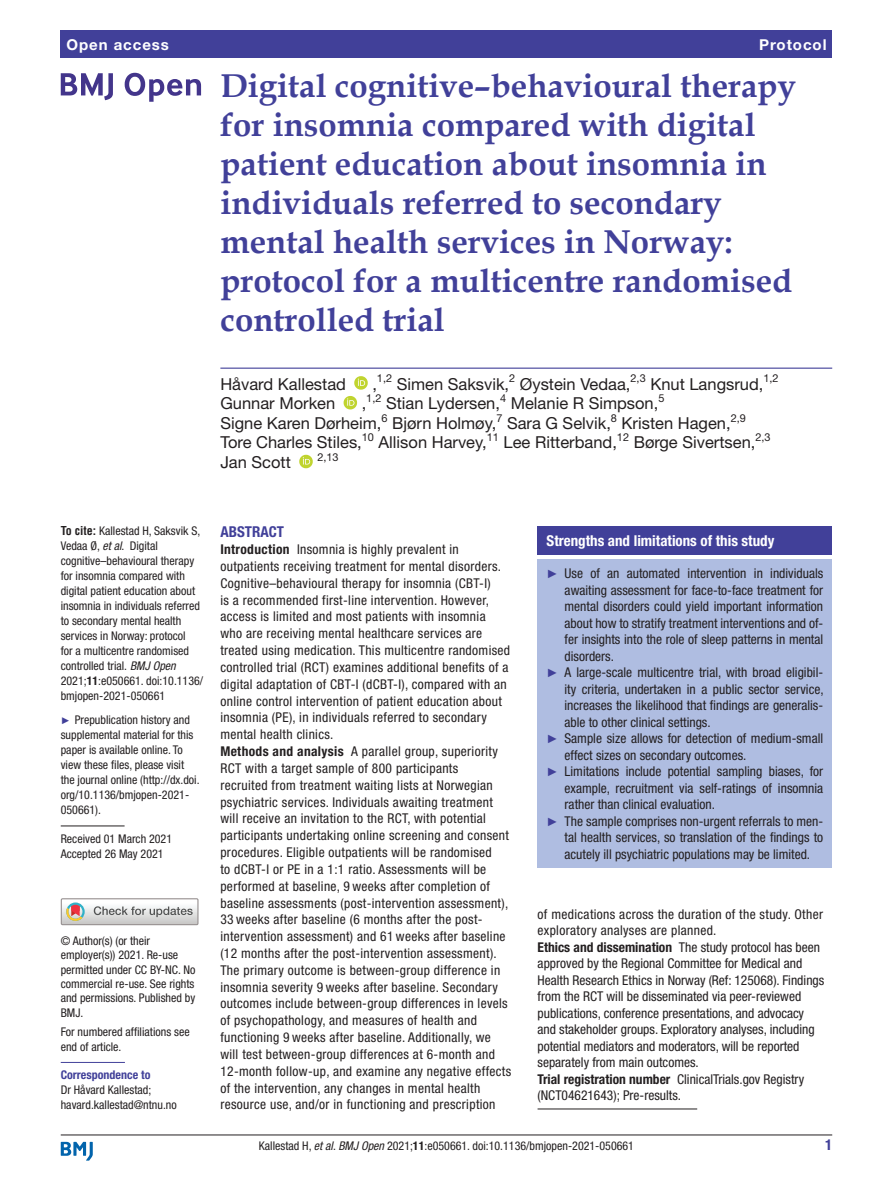
<style>
.page{position:relative;width:893px;height:1191px;background:#fff}
.page>*{position:absolute;margin:0;border:0;box-sizing:border-box;transform-origin:0 0}
.t1{font:700 33px/39px "Book Antiqua";color:#414099}
.t2{font:16.5px/19.8px "Helvetica Neue LT Std";color:#231f20}
.t3{font:700 condensed 15px "Helvetica Neue LT Std";color:#fff}
.t4{font:700 15px "Helvetica Neue LT Std";letter-spacing:.065em;color:#fff}
.t5{font:700 condensed 15px "Helvetica Neue LT Std";color:#414099}
.t6{font:condensed 13.5px/16.8px "Helvetica Neue LT Std";letter-spacing:.025em;color:#231f20}
.t7{font:condensed 13.5px/16.5px "Helvetica Neue LT Std";color:#231f20}
.t8{font:condensed 12px/15px "Helvetica Neue LT Std";color:#231f20}
.t9{font:700 condensed 12px "Helvetica Neue LT Std";color:#414099}
.t10{font:10.95px "Helvetica Neue LT Std";color:#231f20}
.s1{font-family:"Helvetica LT Std";font-weight:700}
.s2{font-style:italic}
.s3{font-weight:700}
.s4{font-family:"Arial";font-stretch:normal;font-size:9.75px;color:#414099}
.s5{font-family:"Arial";font-stretch:normal;font-size:12px;color:#414099}
</style>
<div class="page">
<hr style="left:61px;top:1134px;width:771px;height:1px;background:#231f20">
<svg style="left:61px;top:1141px;width:32px;height:19px"></svg>
<div style="left:61px;top:31px;width:771px;height:27px;background:#414099"></div>
<hr style="left:220px;top:367px;width:612px;height:2px;background:#414099">
<svg style="left:354px;top:376px;width:14px;height:14px"></svg>
<svg style="left:344px;top:396px;width:13px;height:13px"></svg>
<svg style="left:299px;top:455px;width:14px;height:13px"></svg>
<hr style="left:61px;top:825px;width:64px;height:1px;background:#231f20">
<hr style="left:61px;top:1062px;width:64px;height:1px;background:#414099">
<svg style="left:61px;top:73px;width:52px;height:27px"></svg>
<svg style="left:125px;top:73px;width:76px;height:29px"></svg>
<div style="left:61px;top:898px;width:138px;height:27px;border:1px solid #969090"></div>
<svg style="left:61px;top:898px;width:137px;height:26px"></svg>
<hr style="left:538px;top:1108px;width:159px;height:1px;background:#231f20">
<div style="left:538px;top:526px;width:294px;height:29px;background:#414099"></div>
<div style="left:538px;top:559px;width:294px;height:308px;background:#afbde1"></div>
<p class="t4" style="left:66px;top:35px;width:104px">Open access</p>
<p class="t4" style="left:759px;top:35px;width:69px">Protocol</p>
<p class="t1" style="left:220px;top:66px;width:577px">Digital cognitive–behavioural therapy for insomnia compared with digital patient education about insomnia in individuals referred to secondary mental health services in Norway: protocol for a multicentre randomised controlled trial</p>
<p class="t10" style="left:377px;top:372px;width:17px">1,2</p>
<p class="t2" style="left:397px;top:374px;width:114px">Simen Saksvik,</p>
<p class="t10" style="left:509px;top:372px;width:8px">2</p>
<p class="t2" style="left:520px;top:374px;width:112px">Øystein Vedaa,</p>
<p class="t10" style="left:630px;top:372px;width:17px">2,3</p>
<p class="t2" style="left:650px;top:374px;width:115px">Knut Langsrud,</p>
<p class="t10" style="left:763px;top:372px;width:17px">1,2</p>
<p class="t2" style="left:220px;top:374px;width:127px">Håvard Kallestad</p>
<p class="t2" style="left:372px;top:374px;width:6px">,</p>
<p class="t10" style="left:366px;top:391px;width:17px">1,2</p>
<p class="t2" style="left:386px;top:393px;width:116px">Stian Lydersen,</p>
<p class="t10" style="left:500px;top:391px;width:8px">4</p>
<p class="t2" style="left:511px;top:393px;width:149px">Melanie R Simpson,</p>
<p class="t10" style="left:658px;top:391px;width:8px">5</p>
<p class="t2" style="left:220px;top:413px;width:163px">Signe Karen Dørheim,</p>
<p class="t10" style="left:381px;top:411px;width:8px">6</p>
<p class="t2" style="left:392px;top:413px;width:106px">Bjørn Holmøy,</p>
<p class="t10" style="left:496px;top:411px;width:8px">7</p>
<p class="t2" style="left:507px;top:413px;width:105px">Sara G Selvik,</p>
<p class="t10" style="left:611px;top:411px;width:8px">8</p>
<p class="t2" style="left:622px;top:413px;width:111px">Kristen Hagen,</p>
<p class="t10" style="left:731px;top:411px;width:17px">2,9</p>
<p class="t2" style="left:220px;top:432px;width:552px">Tore Charles Stiles,<sup>10</sup> Allison Harvey,<sup>11</sup> Lee Ritterband,<sup>12</sup> Børge Sivertsen,<sup>2,3<br></sup>Jan Scott</p>
<p class="t2" style="left:220px;top:393px;width:116px">Gunnar Morken</p>
<p class="t2" style="left:362px;top:393px;width:6px">,</p>
<p class="t10" style="left:317px;top:450px;width:23px">2,13</p>
<p class="t8" style="left:61px;top:523px;width:144px"><span class="s1">To cite:</span> Kallestad H, Saksvik S,<br>Vedaa Ø, <span class="s2">et al</span>. Digital cognitive–behavioural therapy for insomnia compared with digital patient education about insomnia in individuals referred to secondary mental health services in Norway: protocol<br>for a multicentre randomised controlled trial. <span class="s2">BMJ Open<br></span>2021;<span class="s3">11</span>:e050661. doi:10.1136/ bmjopen-2021-050661</p>
<p class="t8" style="left:61px;top:712px;width:140px"><span class="s4">►</span> Prepublication history and supplemental material for this paper is available online. To view these files, please visit the journal online (http://dx.doi. org/10.1136/bmjopen-2021-<br>050661).</p>
<p class="t8" style="left:61px;top:831px;width:113px">Received 01 March 2021<br>Accepted 26 May 2021</p>
<p class="t8" style="left:61px;top:933px;width:136px;line-height:14.4px">© Author(s) (or their employer(s)) 2021. Re-use permitted under CC BY-NC. No commercial re-use. See rights and permissions. Published by<br>BMJ.</p>
<p class="t8" style="left:61px;top:1024px;width:130px">For numbered affiliations see end of article.</p>
<p class="t9" style="left:61px;top:1067px;width:91px">Correspondence to</p>
<p class="t8" style="left:61px;top:1082px;width:118px">Dr Håvard Kallestad; havard.kallestad@ntnu.no</p>
<p class="t5" style="left:220px;top:523px;width:65px">ABSTRACT</p>
<p class="t6" style="left:220px;top:541px;width:292px"><span class="s3">Introduction</span> Insomnia is highly prevalent in outpatients receiving treatment for mental disorders.<br>Cognitive–behavioural therapy for insomnia (CBT-I)<br>is a recommended first-line intervention. However, access is limited and most patients with insomnia<br>who are receiving mental healthcare services are treated using medication. This multicentre randomised controlled trial (RCT) examines additional benefits of a digital adaptation of CBT-I (dCBT-I), compared with an online control intervention of patient education about insomnia (PE), in individuals referred to secondary mental health clinics.<br><span class="s3">Methods and analysis</span> A parallel group, superiority RCT with a target sample of 800 participants<br>recruited from treatment waiting lists at Norwegian psychiatric services. Individuals awaiting treatment will receive an invitation to the RCT, with potential participants undertaking online screening and consent procedures. Eligible outpatients will be randomised<br>to dCBT-I or PE in a 1:1 ratio. Assessments will be performed at baseline, 9 weeks after completion of baseline assessments (post-intervention assessment), 33 weeks after baseline (6 months after the post&shy;intervention assessment) and 61 weeks after baseline (12 months after the post-intervention assessment).<br>The primary outcome is between-group difference in insomnia severity 9 weeks after baseline. Secondary outcomes include between-group differences in levels of psychopathology, and measures of health and functioning 9 weeks after baseline. Additionally, we will test between-group differences at 6-month and 12-month follow-up, and examine any negative effects of the intervention, any changes in mental health resource use, and/or in functioning and prescription</p>
<p class="t3" style="left:547px;top:532px;width:229px">Strengths and limitations of this study</p>
<p class="t7" style="left:547px;top:565px;width:278px"><span class="s5">►</span> Use of an automated intervention in individuals</p>
<p class="t7" style="left:565px;top:581px;width:260px">awaiting assessment for face-to-face treatment for</p>
<p class="t7" style="left:565px;top:598px;width:260px">mental disorders could yield important information</p>
<p class="t7" style="left:565px;top:614px;width:260px">about how to stratify treatment interventions and of-</p>
<p class="t7" style="left:565px;top:631px;width:260px">fer insights into the role of sleep patterns in mental</p>
<p class="t7" style="left:565px;top:647px;width:51px">disorders.</p>
<p class="t7" style="left:547px;top:664px;width:278px"><span class="s5">►</span> A large-scale multicentre trial, with broad eligibil-</p>
<p class="t7" style="left:565px;top:680px;width:261px">ity criteria, undertaken in a public sector service,</p>
<p class="t7" style="left:565px;top:697px;width:260px">increases the likelihood that findings are generalis-</p>
<p class="t7" style="left:565px;top:713px;width:148px">able to other clinical settings.</p>
<p class="t7" style="left:547px;top:730px;width:278px"><span class="s5">►</span> Sample size allows for detection of medium-small</p>
<p class="t7" style="left:565px;top:746px;width:183px">effect sizes on secondary outcomes.</p>
<p class="t7" style="left:547px;top:763px;width:278px"><span class="s5">►</span> Limitations include potential sampling biases, for</p>
<p class="t7" style="left:565px;top:779px;width:260px">example, recruitment via self-ratings of insomnia</p>
<p class="t7" style="left:565px;top:796px;width:152px">rather than clinical evaluation.</p>
<p class="t7" style="left:547px;top:812px;width:278px"><span class="s5">►</span> The sample comprises non-urgent referrals to men-</p>
<p class="t7" style="left:565px;top:829px;width:260px">tal health services, so translation of the findings to</p>
<p class="t7" style="left:565px;top:845px;width:247px">acutely ill psychiatric populations may be limited.</p>
<p class="t7" style="left:538px;top:905px;width:288px">of medications across the duration of the study. Other exploratory analyses are planned.<br><span class="s3">Ethics and dissemination</span> The study protocol has been approved by the Regional Committee for Medical and Health Research Ethics in Norway (Ref: 125068). Findings from the RCT will be disseminated via peer-reviewed publications, conference presentations, and advocacy and stakeholder groups. Exploratory analyses, including potential mediators and moderators, will be reported separately from main outcomes.<br><span class="s3">Trial registration number</span> ClinicalTrials.gov Registry (NCT04621643); Pre-results.</p>
<p class="t8" style="left:259px;top:1137px;width:377px">Kallestad H, <span class="s2">et al</span>. <span class="s2">BMJ Open</span> 2021;<span class="s3">11</span>:e050661. doi:10.1136/bmjopen-2021-050661</p>
<p class="t5" style="left:825px;top:1135px;width:9px">1</p>
</div>
